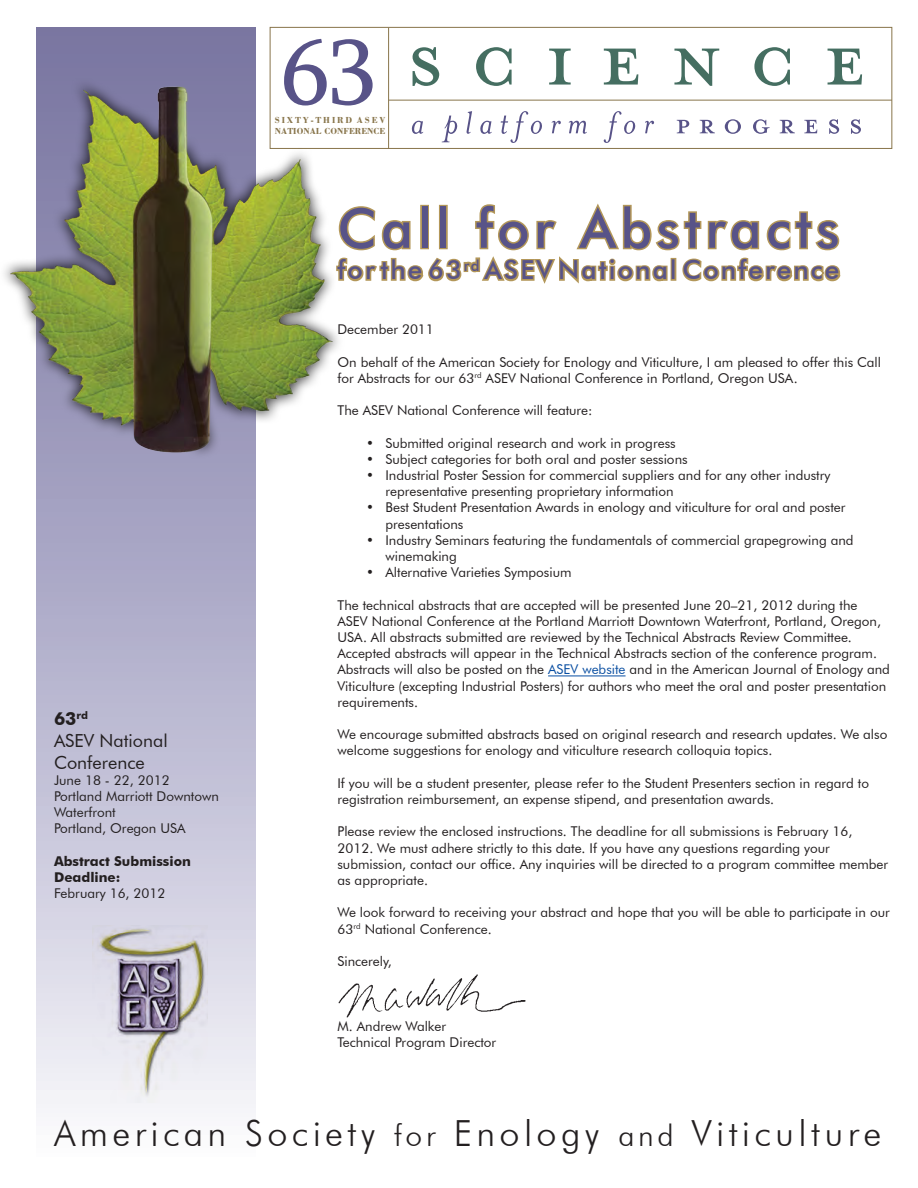
<style>
.page{position:relative;width:918px;height:1188px;background:#fff}
.page>*{position:absolute;margin:0;border:0;box-sizing:border-box;transform-origin:0 0}
.t1{font:94.5px "Sylfaen";color:#585388}
.t2{font:500 54.75px "Futura BT";letter-spacing:.08em;color:#585388}
.t3{font:300 36px "Futura BT";letter-spacing:.12em;color:#231f20}
.t4{font:500 26.25px "Futura BT";letter-spacing:.08em;color:#585388}
.t5{font:18px/21.6px "Futura BT";color:#231f20}
.t6{font:13.5px/16.2px "Futura BT";color:#231f20}
.t7{font:700 13.5px/16.2px "Futura BT";color:#231f20}
.t8{font:700 9px "Bodoni";letter-spacing:.01em;color:#88754b}
.t9{font:700 9px "Bodoni";letter-spacing:.21em;color:#88754b}
.s1{font-weight:700}
.s2{color:#0a4fa2}
.s3{font-size:30px}
</style>
<div class="page">
<div style="left:270px;top:27px;width:622px;height:122px;border:1px solid #88754b"></div>
<svg style="left:36px;top:27px;width:219px;height:1081px;background:#bcbad2"></svg>
<img style="left:4px;top:68px;width:347px;height:398px">
<svg style="left:335px;top:200px;width:506px;height:88px"></svg>
<svg style="left:411px;top:111px;width:450px;height:32px"></svg>
<svg style="left:413px;top:47px;width:449px;height:39px"></svg>
<hr style="left:389px;top:100px;width:503px;height:1px;background:#88754b">
<hr style="left:388px;top:28px;width:1px;height:121px;background:#88754b">
<img style="left:93px;top:926px;width:115px;height:177px">
<hr style="left:548px;top:676px;width:78px;height:1px;background:#0a4fa2">
<img style="left:338px;top:974px;width:188px;height:44px">
<p class="t1" style="left:281px;top:9px;width:96px">63</p>
<p class="t9" style="left:275px;top:115px;width:112px">SIXTY-THIRD ASEV</p>
<p class="t8" style="left:275px;top:126px;width:112px">NATIONAL CONFERENCE</p>
<p class="t5" style="left:54px;top:708px;width:115px"><span class="s1">63</span><sup>rd<br></sup>ASEV National<br>Conference</p>
<p class="t6" style="left:54px;top:772px;width:117px">June 18 - 22, 2012</p>
<p class="t6" style="left:54px;top:788px;width:166px">Portland Marriott Downtown<br>Waterfront</p>
<p class="t6" style="left:54px;top:820px;width:133px">Portland, Oregon USA</p>
<p class="t7" style="left:54px;top:853px;width:138px">Abstract Submission<br>Deadline:</p>
<p class="t6" style="left:54px;top:885px;width:113px">February 16, 2012</p>
<p class="t2" style="left:338px;top:195px;width:504px">Call for Abstracts</p>
<p class="t4" style="left:338px;top:254px;width:504px">for the 63<sup>rd</sup> ASEV National Conference</p>
<p class="t6" style="left:338px;top:321px;width:98px">December 2011</p>
<p class="t6" style="left:338px;top:354px;width:545px">On behalf of the American Society for Enology and Viticulture, I am pleased to offer this Call for Abstracts for our 63<sup>rd</sup> ASEV National Conference in Portland, Oregon USA.</p>
<p class="t6" style="left:338px;top:402px;width:257px">The ASEV National Conference will feature:</p>
<p class="t6" style="left:366px;top:435px;width:311px">• Submitted original research and work in progress</p>
<p class="t6" style="left:366px;top:451px;width:323px">• Subject categories for both oral and poster sessions</p>
<p class="t6" style="left:385px;top:467px;width:446px;text-indent:-19px">• Industrial Poster Session for commercial suppliers and for any other industry representative presenting proprietary information</p>
<p class="t6" style="left:385px;top:499px;width:462px;text-indent:-19px">• Best Student Presentation Awards in enology and viticulture for oral and poster presentations</p>
<p class="t6" style="left:385px;top:532px;width:470px;text-indent:-19px">• Industry Seminars featuring the fundamentals of commercial grapegrowing and winemaking</p>
<p class="t6" style="left:366px;top:564px;width:207px">• Alternative Varieties Symposium</p>
<p class="t6" style="left:337px;top:597px;width:554px">The technical abstracts that are accepted will be presented June 20–21, 2012 during the ASEV National Conference at the Portland Marriott Downtown Waterfront, Portland, Oregon, USA. All abstracts submitted are reviewed by the Technical Abstracts Review Committee.<br>Accepted abstracts will appear in the Technical Abstracts section of the conference program.<br>Abstracts will also be posted on the <span class="s2">ASEV website</span> and in the American Journal of Enology and Viticulture (excepting Industrial Posters) for authors who meet the oral and poster presentation requirements.</p>
<p class="t6" style="left:337px;top:726px;width:551px">We encourage submitted abstracts based on original research and research updates. We also welcome suggestions for enology and viticulture research colloquia topics.</p>
<p class="t6" style="left:337px;top:775px;width:533px">If you will be a student presenter, please refer to the Student Presenters section in regard to registration reimbursement, an expense stipend, and presentation awards.</p>
<p class="t6" style="left:337px;top:823px;width:552px">Please review the enclosed instructions. The deadline for all submissions is February 16, 2012. We must adhere strictly to this date. If you have any questions regarding your submission, contact our office. Any inquiries will be directed to a program committee member as appropriate.</p>
<p class="t6" style="left:337px;top:904px;width:554px">We look forward to receiving your abstract and hope that you will be able to participate in our<br>63<sup>rd</sup> National Conference.</p>
<p class="t6" style="left:337px;top:953px;width:56px">Sincerely,</p>
<p class="t6" style="left:337px;top:1018px;width:160px">M. Andrew Walker<br>Technical Program Director</p>
<p class="t3" style="left:54px;top:1111px;width:829px">American Society <span class="s3">for</span> Enology <span class="s3">and</span> Viticulture</p>
</div>
